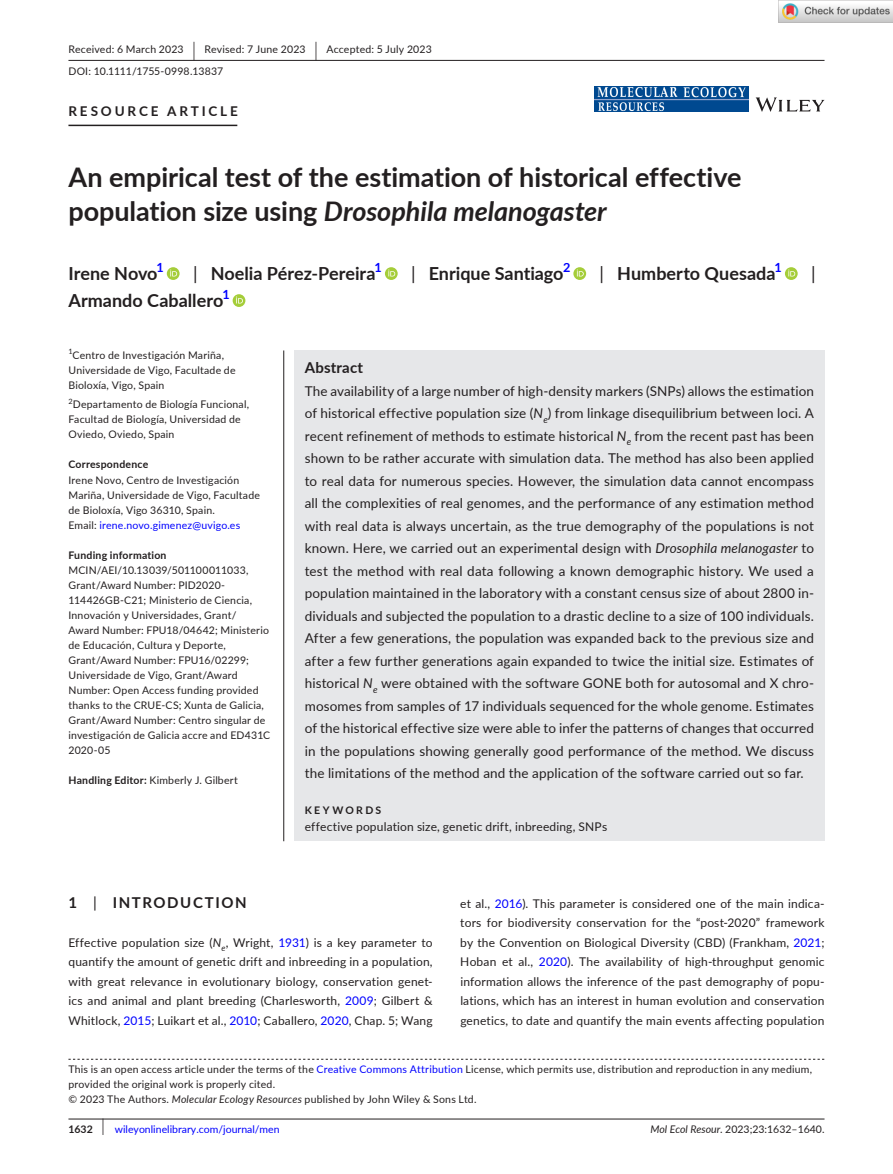
<style>
.page{position:relative;width:893px;height:1174px;background:#fff}
.page>*{position:absolute;margin:0;border:0;box-sizing:border-box;transform-origin:0 0}
.t1{font:700 27px/34.5px "Lato";letter-spacing:-.005em;color:#231f20}
.t2{font:700 18px "Lato";color:#231f20}
.t3{font:18px "Lato";color:#231f20}
.t4{font:700 15px "Lato";letter-spacing:.1em;color:#231f20}
.t5{font:700 15px "Lato";letter-spacing:.015em;color:#231f20}
.t6{font:13.5px/22.5px "Lato";letter-spacing:.01em;color:#231f20;text-align:justify}
.t7{font:700 13.5px "Lato";letter-spacing:.21em;color:#231f20}
.t8{font:700 12.6px "Lato";color:#00f}
.t9{font:12px/19.5px "Lato";letter-spacing:.015em;color:#231f20;text-align:justify}
.t10{font:10.5px/15px "Lato";letter-spacing:.02em;color:#231f20}
.t11{font:10.5px "Lato";color:#00f}
.t12{font:10.5px "Lato";color:#231f20}
.t13{font:700 10.5px "Lato";letter-spacing:.02em;color:#231f20}
.t14{font:700 10.5px "Lato";letter-spacing:.22em;color:#231f20}
.t15{font:7.35px "Lato";color:#231f20}
.s1{font-size:19.65px}
.s2{font-style:italic}
.s3{font-weight:400}
.s4{color:#00f}
.s5{font-weight:700}
.s6{font-weight:700;color:#231f20}
.s7{font-size:17.4px;color:#231f20}
</style>
<div class="page">
<hr style="left:68px;top:1118px;width:756px;height:1px;background:#231f20">
<svg style="left:756px;top:97px;width:68px;height:15px"></svg>
<img style="left:595px;top:86px;width:153px;height:26px">
<hr style="left:68px;top:60px;width:756px;height:1px;background:#231f20">
<hr style="left:68px;top:125px;width:169px;height:1px;background:#231f20">
<svg style="left:167px;top:267px;width:13px;height:13px"></svg>
<svg style="left:170px;top:269px;width:7px;height:7px"></svg>
<svg style="left:385px;top:267px;width:13px;height:13px"></svg>
<svg style="left:388px;top:269px;width:7px;height:7px"></svg>
<svg style="left:573px;top:267px;width:13px;height:13px"></svg>
<svg style="left:577px;top:269px;width:7px;height:7px"></svg>
<svg style="left:785px;top:267px;width:13px;height:13px"></svg>
<svg style="left:788px;top:269px;width:7px;height:7px"></svg>
<svg style="left:233px;top:294px;width:12px;height:13px"></svg>
<svg style="left:236px;top:296px;width:7px;height:7px"></svg>
<svg style="left:68px;top:1058px;width:756px;height:1px"></svg>
<div style="left:294px;top:350px;width:530px;height:491px;background:#e6e7e9"></div>
<hr style="left:283px;top:350px;width:1px;height:491px;background:#231f20">
<img style="left:779px;top:0;width:114px;height:23px">
<p class="t10" style="left:68px;top:38px;width:365px;line-height:21.8px">Received: 6 March 2023 <span class="s1">|</span> Revised: 7 June 2023 <span class="s1">|</span> Accepted: 5 July 2023<br>DOI: 10.1111/1755-0998.13837</p>
<p class="t7" style="left:68px;top:101px;width:171px">RESOURCE ARTICLE</p>
<h1 class="t1" style="left:68px;top:159px;width:674px">An empirical test of the estimation of historical effective population size using <span class="s2">Drosophila melanogaster</span></h1>
<h2 class="t2" style="left:68px;top:260px;width:91px">Irene Novo</h2>
<p class="t8" style="left:156px;top:258px;width:9px">1</p>
<h2 class="t2" style="left:193px;top:260px;width:184px"><span class="s3">|</span> Noelia Pérez-Pereira</h2>
<p class="t8" style="left:375px;top:258px;width:9px">1</p>
<h2 class="t2" style="left:411px;top:260px;width:154px"><span class="s3">|</span> Enrique Santiago</h2>
<p class="t8" style="left:563px;top:258px;width:9px">2</p>
<h2 class="t2" style="left:600px;top:260px;width:177px"><span class="s3">|</span> Humberto Quesada</h2>
<p class="t8" style="left:775px;top:258px;width:9px">1</p>
<h2 class="t3" style="left:811px;top:260px;width:6px">|</h2>
<h2 class="t2" style="left:68px;top:287px;width:156px">Armando Caballero</h2>
<p class="t8" style="left:222px;top:285px;width:9px">1</p>
<p class="t15" style="left:68px;top:346px;width:6px">1</p>
<p class="t10" style="left:68px;top:347px;width:169px;text-indent:4px">Centro de Investigación Mariña,<br>Universidade de Vigo, Facultade de<br>Bioloxía, Vigo, Spain</p>
<p class="t15" style="left:68px;top:396px;width:6px">2</p>
<p class="t10" style="left:68px;top:397px;width:182px;text-indent:4px">Departamento de Biología Funcional,<br>Facultad de Biología, Universidad de<br>Oviedo, Oviedo, Spain</p>
<p class="t13" style="left:68px;top:457px;width:81px">Correspondence</p>
<p class="t10" style="left:68px;top:472px;width:193px">Irene Novo, Centro de Investigación Mariña, Universidade de Vigo, Facultade de Bioloxía, Vigo 36310, Spain.<br>Email: <span class="s4">irene.novo.gimenez@uvigo.es</span></p>
<p class="t13" style="left:68px;top:547px;width:100px">Funding information</p>
<p class="t10" style="left:68px;top:562px;width:203px">MCIN/AEI/10.13039/501100011033, Grant/Award Number: PID2020- 114426GB-C21; Ministerio de Ciencia, Innovación y Universidades, Grant/<br>Award Number: FPU18/04642; Ministerio de Educación, Cultura y Deporte, Grant/Award Number: FPU16/02299; Universidade de Vigo, Grant/Award Number: Open Access funding provided thanks to the CRUE-CS; Xunta de Galicia, Grant/Award Number: Centro singular de investigación de Galicia accre and ED431C 2020-05</p>
<p class="t10" style="left:68px;top:772px;width:171px"><span class="s5">Handling Editor:</span> Kimberly J. Gilbert</p>
<p class="t5" style="left:305px;top:356px;width:60px">Abstract</p>
<p class="t6" style="left:305px;top:379px;width:511px">The availability of a large number of high-density markers (SNPs) allows the estimation of historical effective population size (<span class="s2">N</span><sub>e</sub>) from linkage disequilibrium between loci. A recent refinement of methods to estimate historical <span class="s2">N</span><sub>e</sub> from the recent past has been shown to be rather accurate with simulation data. The method has also been applied to real data for numerous species. However, the simulation data cannot encompass all the complexities of real genomes, and the performance of any estimation method with real data is always uncertain, as the true demography of the populations is not known. Here, we carried out an experimental design with <span class="s2">Drosophila melanogaster</span> to test the method with real data following a known demographic history. We used a population maintained in the laboratory with a constant census size of about 2800 in&shy;dividuals and subjected the population to a drastic decline to a size of 100 individuals.<br>After a few generations, the population was expanded back to the previous size and after a few further generations again expanded to twice the initial size. Estimates of historical <span class="s2">N</span><sub>e</sub> were obtained with the software GONE both for autosomal and X chro&shy;mosomes from samples of 17 individuals sequenced for the whole genome. Estimates of the historical effective size were able to infer the patterns of changes that occurred in the populations showing generally good performance of the method. We discuss the limitations of the method and the application of the software carried out so far.</p>
<p class="t14" style="left:305px;top:802px;width:78px">KEYWORDS</p>
<p class="t9" style="left:305px;top:816px;width:304px">effective population size, genetic drift, inbreeding, SNPs</p>
<p class="t4" style="left:68px;top:891px;width:180px">1 <span class="s3">|</span> INTRODUCTION</p>
<p class="t9" style="left:68px;top:932px;width:366px">Effective population size (<span class="s2">N</span><sub>e</sub>, Wright, <span class="s4">1931</span>) is a key parameter to quantify the amount of genetic drift and inbreeding in a population, with great relevance in evolutionary biology, conservation genet&shy;ics and animal and plant breeding (Charlesworth, <span class="s4">2009</span>; Gilbert &amp; Whitlock, <span class="s4">2015</span>; Luikart et al., <span class="s4">2010</span>; Caballero, <span class="s4">2020</span>, Chap. 5; Wang</p>
<p class="t9" style="left:460px;top:893px;width:366px">et al., <span class="s4">2016</span>). This parameter is considered one of the main indica&shy;tors for biodiversity conservation for the “post-2020” framework by the Convention on Biological Diversity (CBD) (Frankham, <span class="s4">2021</span>; Hoban et al., <span class="s4">2020</span>). The availability of high-throughput genomic information allows the inference of the past demography of popu&shy;lations, which has an interest in human evolution and conservation genetics, to date and quantify the main events affecting population</p>
<p class="t10" style="left:68px;top:1061px;width:745px">This is an open access article under the terms of the <span class="s4">Creative Commons Attribution</span> License, which permits use, distribution and reproduction in any medium, provided the original work is properly cited.<br>© 2023 The Authors. <span class="s2">Molecular Ecology Resources</span> published by John Wiley &amp; Sons Ltd.</p>
<p class="t11" style="left:68px;top:1121px;width:213px"><span class="s6">1632</span> <span class="s7">|</span> wileyonlinelibrary.com/journal/men</p>
<p class="t12" style="left:650px;top:1121px;width:176px"><span class="s2">Mol Ecol Resour.</span> 2023;23:1632–1640.</p>
</div>
